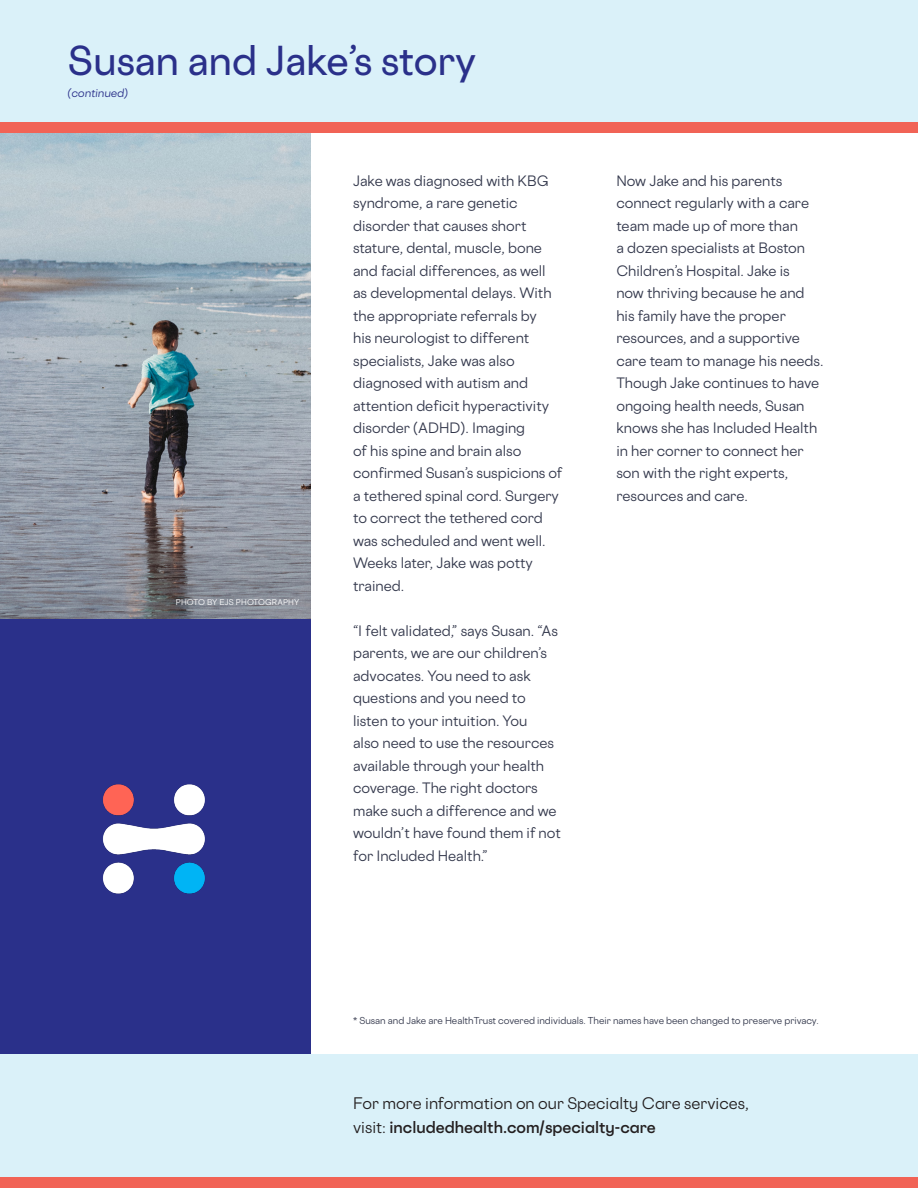
<style>
.page{position:relative;width:918px;height:1188px;background:#fff}
.page>*{position:absolute;margin:0;border:0;box-sizing:border-box;transform-origin:0 0}
.t1{font:500 37.5px "Cosmica";color:#2a308a}
.t2{font:15px/24px "Cosmica";color:#231f20}
.Answer{font:13.5px/22.5px "Cosmica";color:#33384c}
.t3{font:italic 10.5px "Cosmica";color:#2a308a}
.Answer-2{font:9px "Cosmica";color:#33384c}
.t4{font:7.5px "Cosmica";letter-spacing:.02em;color:#fff}
.s1{font-weight:600}
</style>
<div class="page">
<div style="left:0;top:133px;width:311px;height:1044px;background:#2a308a"></div>
<img style="left:0;top:133px;width:311px;height:486px">
<div style="left:0;top:1054px;width:918px;height:123px;background:#daf1f9"></div>
<div style="left:0;top:1177px;width:918px;height:11px;background:#f16356"></div>
<div style="left:0;top:0;width:918px;height:122px;background:#daf1f9"></div>
<div style="left:0;top:122px;width:918px;height:11px;background:#f16356"></div>
<img style="left:102px;top:784px;width:103px;height:110px">
<p class="t1" style="left:68px;top:37px;width:410px">Susan and Jake’s story</p>
<p class="t3" style="left:68px;top:87px;width:62px">(continued)</p>
<p class="t4" style="left:176px;top:597px;width:125px">PHOTO BY EJS PHOTOGRAPHY</p>
<p class="Answer" style="left:353px;top:169px;width:211px">Jake was diagnosed with KBG syndrome, a rare genetic disorder that causes short stature, dental, muscle, bone and facial differences, as well as developmental delays. With the appropriate referrals by<br>his neurologist to different specialists, Jake was also diagnosed with autism and attention deficit hyperactivity disorder (ADHD). Imaging<br>of his spine and brain also confirmed Susan’s suspicions of a tethered spinal cord. Surgery to correct the tethered cord was scheduled and went well.<br>Weeks later, Jake was potty trained.</p>
<p class="Answer" style="left:353px;top:619px;width:209px">“I felt validated,” says Susan. “As parents, we are our children’s advocates. You need to ask questions and you need to listen to your intuition. You<br>also need to use the resources available through your health coverage. The right doctors make such a difference and we wouldn’t have found them if not for Included Health.”</p>
<p class="Answer" style="left:616px;top:169px;width:209px">Now Jake and his parents connect regularly with a care team made up of more than<br>a dozen specialists at Boston<br>Children’s Hospital. Jake is<br>now thriving because he and his family have the proper resources, and a supportive care team to manage his needs.<br>Though Jake continues to have ongoing health needs, Susan knows she has Included Health in her corner to connect her son with the right experts, resources and care.</p>
<p class="Answer-2" style="left:353px;top:1015px;width:467px">* Susan and Jake are HealthTrust covered individuals. Their names have been changed to preserve privacy.</p>
<p class="t2" style="left:353px;top:1091px;width:397px">For more information on our Specialty Care services, visit: <span class="s1">includedhealth.com/specialty-care</span></p>
</div>
